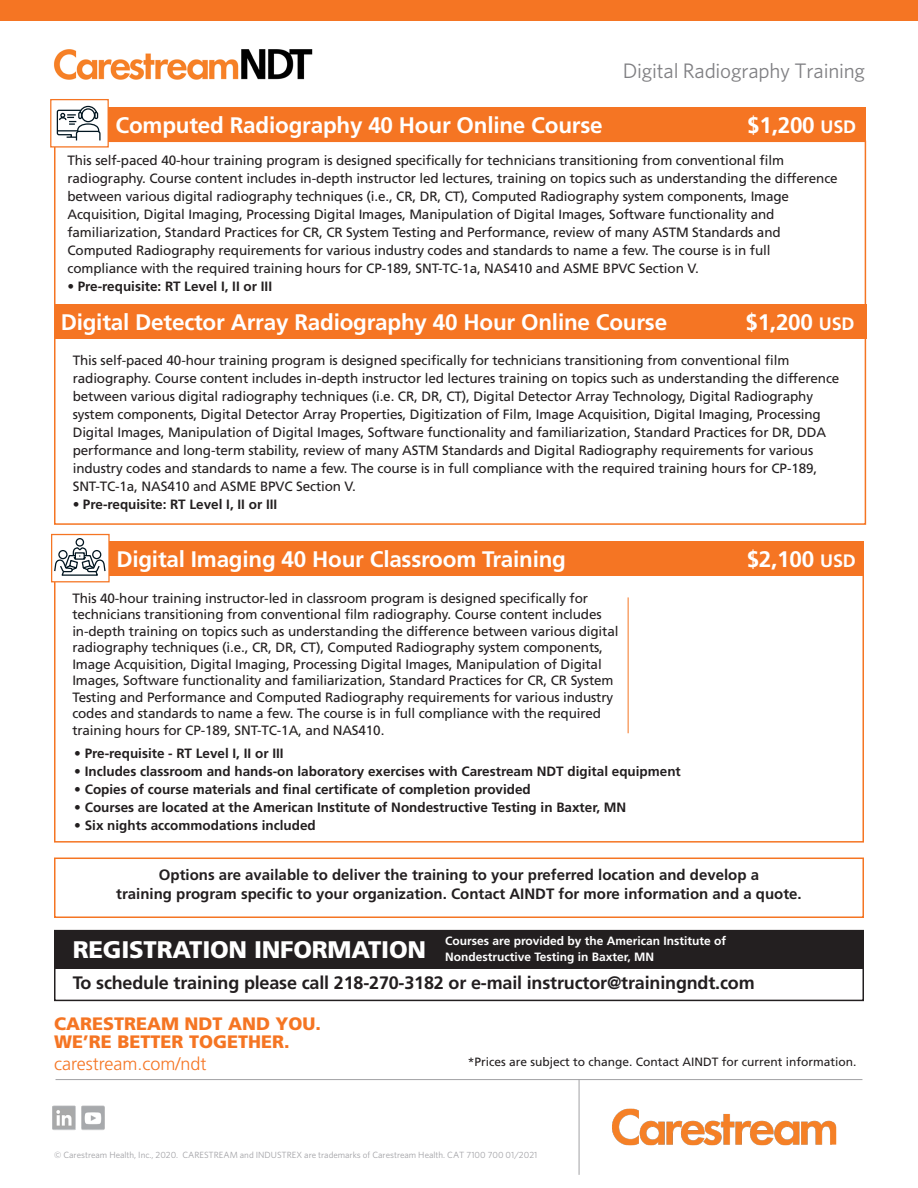
<style>
.page{position:relative;width:918px;height:1188px;background:#fff}
.page>*{position:absolute;margin:0;border:0;box-sizing:border-box;transform-origin:0 0}
.t1{font:900 24px "Frutiger LT Std";letter-spacing:-.01em;color:#fff}
.t2{font:700 22.5px "Frutiger LT Std";letter-spacing:-.01em;color:#fff}
.t3{font:21px "Whitney K";letter-spacing:-.01em;color:#808083}
.t4{font:700 18px "Frutiger LT Std";letter-spacing:-.01em;color:#231f20}
.t5{font:900 18px/18px "Frutiger LT Std";color:#f57523}
.t6{font:300 18px "Frutiger LT Std";color:#f57523}
.t7{font:700 15px/19.5px "Frutiger LT Std";color:#231f20;text-align:center}
.t8{font:13.5px/18px "Frutiger LT Std";letter-spacing:-.01em;color:#231f20}
.t9{font:700 13.5px "Frutiger LT Std";color:#231f20}
.t10{font:700 12px/16.5px "Frutiger LT Std";color:#fff}
.t11{font:12px "Frutiger LT Std";color:#231f20}
.t12{font:9px "Whitney K";color:#a1a1a5}
.s1{font-size:18px}
</style>
<div class="page">
<div style="left:54px;top:858px;width:810px;height:60px;border:2px solid #f57523"></div>
<div style="left:54px;top:332px;width:812px;height:193px;border:2px solid #f57523"></div>
<div style="left:54px;top:141px;width:812px;height:166px;border:2px solid #f57523"></div>
<hr style="left:56px;top:1079px;width:806px;height:1px;background:#a1a1a5">
<hr style="left:579px;top:1080px;width:1px;height:95px;background:#a1a1a5">
<img style="left:612px;top:1108px;width:225px;height:38px">
<img style="left:52px;top:1105px;width:53px;height:25px">
<div style="left:0;top:0;width:918px;height:20px;background:#f57523"></div>
<img style="left:54px;top:49px;width:259px;height:31px">
<div style="left:54px;top:930px;width:810px;height:38px;background:#231f20"></div>
<div style="left:54px;top:930px;width:810px;height:71px;border:2px solid #231f20"></div>
<div style="left:109px;top:108px;width:757px;height:33px;background:#f57523"></div>
<div style="left:54px;top:305px;width:812px;height:34px;background:#f57523"></div>
<svg style="left:54px;top:105px;width:53px;height:41px"></svg>
<div style="left:50px;top:99px;width:59px;height:49px;border:1px solid #f57523"></div>
<div style="left:54px;top:573px;width:810px;height:270px;border:2px solid #f57523"></div>
<div style="left:110px;top:541px;width:754px;height:34px;background:#f57523"></div>
<svg style="left:54px;top:538px;width:54px;height:42px"></svg>
<div style="left:51px;top:534px;width:59px;height:48px;border:1px solid #f57523"></div>
<hr style="left:628px;top:597px;width:1px;height:136px;background:#f57523">
<p class="t3" style="left:623px;top:59px;width:244px">Digital Radiography Training</p>
<p class="t2" style="left:116px;top:112px;width:489px">Computed Radiography 40 Hour Online Course</p>
<p class="t2" style="left:747px;top:112px;width:111px">$1,200 <span class="s1">USD</span></p>
<p class="t8" style="left:68px;top:151px;width:772px">This self-paced 40-hour training program is designed specifically for technicians transitioning from conventional film radiography. Course content includes in-depth instructor led lectures, training on topics such as understanding the difference between various digital radiography techniques (i.e., CR, DR, CT), Computed Radiography system components, Image Acquisition, Digital Imaging, Processing Digital Images, Manipulation of Digital Images, Software functionality and familiarization, Standard Practices for CR, CR System Testing and Performance, review of many ASTM Standards and Computed Radiography requirements for various industry codes and standards to name a few. The course is in full compliance with the required training hours for CP-189, SNT-TC-1a, NAS410 and ASME BPVC Section V.</p>
<p class="t9" style="left:68px;top:278px;width:206px">• Pre-requisite: RT Level I, II or III</p>
<p class="t2" style="left:61px;top:309px;width:608px">Digital Detector Array Radiography 40 Hour Online Course</p>
<p class="t2" style="left:745px;top:309px;width:111px">$1,200 <span class="s1">USD</span></p>
<p class="t8" style="left:73px;top:352px;width:768px">This self-paced 40-hour training program is designed specifically for technicians transitioning from conventional film radiography. Course content includes in-depth instructor led lectures training on topics such as understanding the difference between various digital radiography techniques (i.e. CR, DR, CT), Digital Detector Array Technology, Digital Radiography system components, Digital Detector Array Properties, Digitization of Film, Image Acquisition, Digital Imaging, Processing Digital Images, Manipulation of Digital Images, Software functionality and familiarization, Standard Practices for DR, DDA performance and long-term stability, review of many ASTM Standards and Digital Radiography requirements for various industry codes and standards to name a few. The course is in full compliance with the required training hours for CP-189, SNT-TC-1a, NAS410 and ASME BPVC Section V.</p>
<p class="t9" style="left:73px;top:497px;width:206px">• Pre-requisite: RT Level I, II or III</p>
<p class="t2" style="left:116px;top:546px;width:451px">Digital Imaging 40 Hour Classroom Training</p>
<p class="t2" style="left:747px;top:546px;width:111px">$2,100 <span class="s1">USD</span></p>
<p class="t8" style="left:72px;top:590px;width:548px;line-height:16.5px">This 40-hour training instructor-led in classroom program is designed specifically for technicians transitioning from conventional film radiography. Course content includes in-depth training on topics such as understanding the difference between various digital radiography techniques (i.e., CR, DR, CT), Computed Radiography system components, Image Acquisition, Digital Imaging, Processing Digital Images, Manipulation of Digital Images, Software functionality and familiarization, Standard Practices for CR, CR System Testing and Performance and Computed Radiography requirements for various industry codes and standards to name a few. The course is in full compliance with the required training hours for CP-189, SNT-TC-1A, and NAS410.</p>
<p class="t9" style="left:74px;top:746px;width:211px">• Pre-requisite - RT Level I, II or III</p>
<p class="t9" style="left:74px;top:764px;width:608px">• Includes classroom and hands-on laboratory exercises with Carestream NDT digital equipment</p>
<p class="t9" style="left:74px;top:782px;width:458px">• Copies of course materials and final certificate of completion provided</p>
<p class="t9" style="left:74px;top:800px;width:554px">• Courses are located at the American Institute of Nondestructive Testing in Baxter, MN</p>
<p class="t9" style="left:74px;top:818px;width:243px">• Six nights accommodations included</p>
<p class="t7" style="left:116px;top:865px;width:687px">Options are available to deliver the training to your preferred location and develop a<br>training program specific to your organization. Contact AINDT for more information and a quote.</p>
<p class="t10" style="left:445px;top:932px;width:282px">Courses are provided by the American Institute of<br>Nondestructive Testing in Baxter, MN</p>
<p class="t1" style="left:73px;top:935px;width:355px">REGISTRATION INFORMATION</p>
<p class="t4" style="left:73px;top:972px;width:683px">To schedule training please call 218-270-3182 or e-mail instructor@trainingndt.com</p>
<p class="t5" style="left:54px;top:1014px;width:269px">CARESTREAM NDT AND YOU.<br>WE’RE BETTER TOGETHER.</p>
<p class="t6" style="left:54px;top:1054px;width:154px">carestream.com/ndt</p>
<p class="t11" style="left:468px;top:1055px;width:390px">*Prices are subject to change. Contact AINDT for current information.</p>
<p class="t12" style="left:54px;top:1150px;width:485px">© Carestream Health, Inc., 2020. CARESTREAM and INDUSTREX are trademarks of Carestream Health. CAT 7100 700 01/2021</p>
</div>
